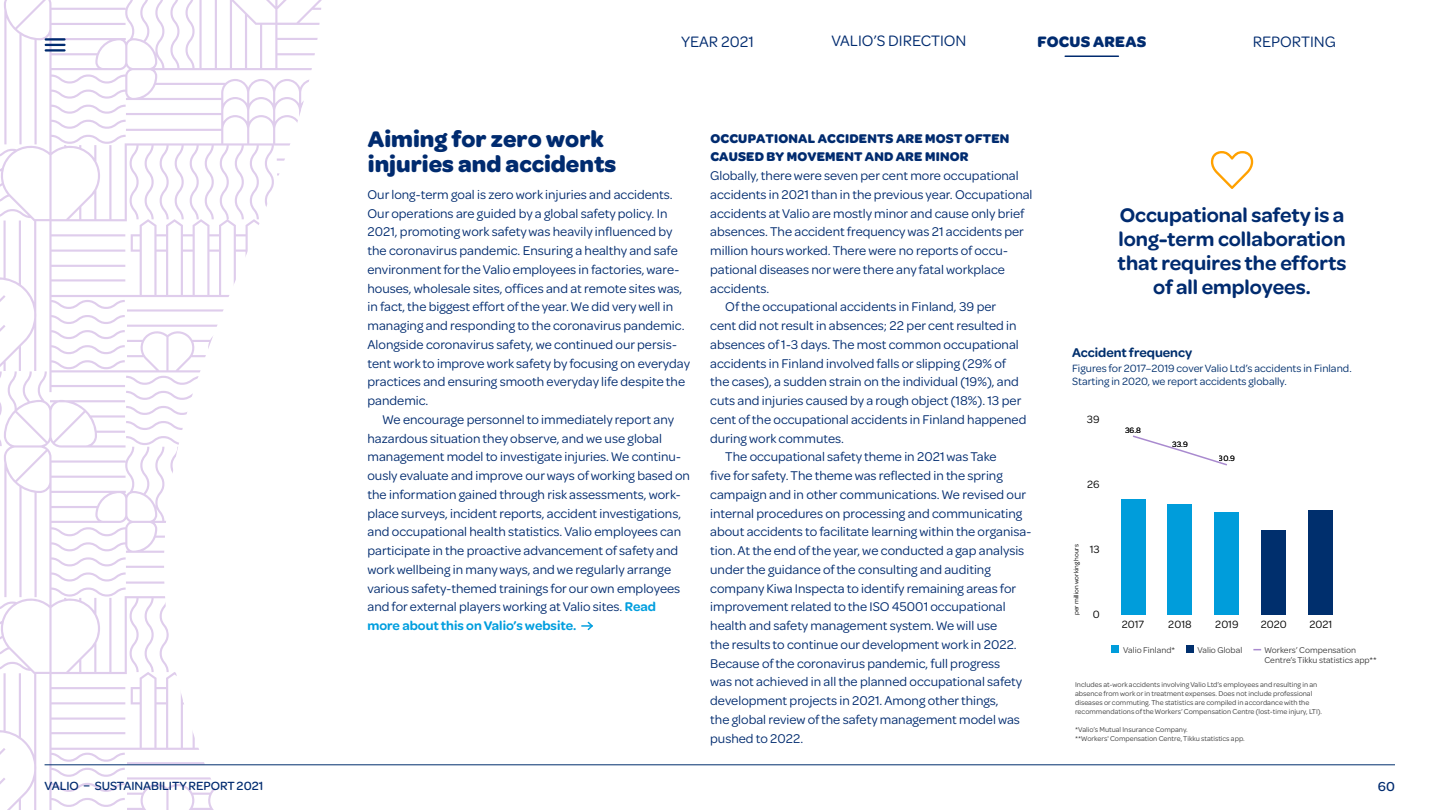
<style>
.page{position:relative;width:1440px;height:810px;background:#fff}
.page>*{position:absolute;margin:0;border:0;box-sizing:border-box;transform-origin:0 0}
.t1{font:700 24px/25.5px "Omnes";color:#002b6f}
.t2{font:600 21px/24px "Omnes Valio";color:#002b6f;text-align:center}
.t3{font:16.12px "Omnes Valio";color:#002b6f}
.t4{font:700 16.12px "Omnes";letter-spacing:.015em;color:#002b6f}
.t5{font:500 13.8px "Omnes Valio";color:#002b6f}
.t6{font:13.5px/18.8px "Omnes Valio";color:#002b6f}
.t7{font:700 13.5px/18.8px "Omnes";letter-spacing:.015em;color:#002b6f}
.t8{font:600 13.5px "Omnes Valio";color:#002f6d}
.t9{font:500 12.67px "Omnes Valio";color:#002b6f}
.t10{font:11.25px/13px "Omnes Valio";color:#002f6d}
.t11{font:11.25px "Omnes Valio";color:#000}
.t12{font:9px/10.3px "Omnes Valio";color:#3f3f3f}
.t13{font:8.25px "Omnes Valio";color:#000}
.t14{font:7.5px/9px "Omnes Valio";color:#3f3f3f}
.t15{font:6.75px "Omnes Valio";color:#000}
.s1{font-weight:600;color:#009ede}
</style>
<div class="page">
<svg style="left:582px;top:621px;width:11px;height:10px"></svg>
<div style="left:1121px;top:499px;width:25px;height:116px;background:#009ddb"></div>
<div style="left:1167px;top:504px;width:25px;height:111px;background:#009ddb"></div>
<div style="left:1215px;top:513px;width:24px;height:102px;background:#009ddb"></div>
<div style="left:1261px;top:531px;width:25px;height:84px;background:#002f6d"></div>
<svg style="left:1133px;top:435px;width:94px;height:31px"></svg>
<div style="left:1111px;top:645px;width:8px;height:8px;background:#009ddb"></div>
<div style="left:1186px;top:645px;width:8px;height:8px;background:#002f6d"></div>
<div style="left:1308px;top:510px;width:25px;height:105px;background:#002f6d"></div>
<div style="left:1262px;top:530px;width:24px;height:85px;background:#002f6d"></div>
<svg style="left:0;top:0;width:322px;height:810px"></svg>
<svg style="left:1211px;top:151px;width:42px;height:38px"></svg>
<hr style="left:45px;top:765px;width:1350px;height:1px;background:#002e6d">
<hr style="left:46px;top:38px;width:19px;height:3px;background:#002b6f">
<svg style="left:46px;top:44px;width:19px;height:2px"></svg>
<hr style="left:46px;top:49px;width:19px;height:3px;background:#002b6f">
<hr style="left:1065px;top:56px;width:53px;height:1px;background:#002b6f">
<p class="t3" style="left:681px;top:31px;width:74px">YEAR 2021</p>
<p class="t3" style="left:831px;top:30px;width:137px">VALIO’S DIRECTION</p>
<p class="t3" style="left:1253px;top:31px;width:84px">REPORTING</p>
<p class="t4" style="left:1037px;top:32px;width:110px">FOCUS AREAS</p>
<h1 class="t1" style="left:368px;top:126px;width:250px">Aiming for zero work injuries and accidents</h1>
<p class="t6" style="left:368px;top:184px;width:324px">Our long-term goal is zero work injuries and accidents.<br>Our operations are guided by a global safety policy. In 2021, promoting work safety was heavily influenced by the coronavirus pandemic. Ensuring a healthy and safe environment for the Valio employees in factories, ware&shy;houses, wholesale sites, offices and at remote sites was, in fact, the biggest effort of the year. We did very well in managing and responding to the coronavirus pandemic.<br>Alongside coronavirus safety, we continued our persis&shy;tent work to improve work safety by focusing on everyday practices and ensuring smooth everyday life despite the pandemic.</p>
<p class="t6" style="left:368px;top:409px;width:324px;text-indent:15px">We encourage personnel to immediately report any hazardous situation they observe, and we use global management model to investigate injuries. We continu&shy;ously evaluate and improve our ways of working based on the information gained through risk assessments, work&shy;place surveys, incident reports, accident investigations, and occupational health statistics. Valio employees can participate in the proactive advancement of safety and work wellbeing in many ways, and we regularly arrange various safety-themed trainings for our own employees and for external players working at Valio sites. <span class="s1">Read more about this on Valio’s website.</span></p>
<p class="t7" style="left:710px;top:129px;width:301px">OCCUPATIONAL ACCIDENTS ARE MOST OFTEN<br>CAUSED BY MOVEMENT AND ARE MINOR</p>
<p class="t6" style="left:710px;top:165px;width:310px">Globally, there were seven per cent more occupational</p>
<p class="t6" style="left:710px;top:184px;width:324px">accidents in 2021 than in the previous year. Occupational</p>
<p class="t6" style="left:710px;top:203px;width:316px">accidents at Valio are mostly minor and cause only brief</p>
<p class="t6" style="left:710px;top:222px;width:315px">absences. The accident frequency was 21 accidents per</p>
<p class="t6" style="left:710px;top:240px;width:300px">million hours worked. There were no reports of occu-</p>
<p class="t6" style="left:710px;top:259px;width:296px">pational diseases nor were there any fatal workplace</p>
<p class="t6" style="left:710px;top:278px;width:61px">accidents.</p>
<p class="t6" style="left:725px;top:297px;width:273px">Of the occupational accidents in Finland, 39 per</p>
<p class="t6" style="left:710px;top:315px;width:308px">cent did not result in absences; 22 per cent resulted in</p>
<p class="t6" style="left:710px;top:334px;width:310px">absences of 1-3 days. The most common occupational</p>
<p class="t6" style="left:710px;top:353px;width:297px">accidents in Finland involved falls or slipping (29% of</p>
<p class="t6" style="left:710px;top:372px;width:310px">the cases), a sudden strain on the individual (19%), and</p>
<p class="t6" style="left:710px;top:390px;width:313px">cuts and injuries caused by a rough object (18%). 13 per</p>
<p class="t6" style="left:710px;top:409px;width:318px">cent of the occupational accidents in Finland happened</p>
<p class="t6" style="left:710px;top:428px;width:135px">during work commutes.</p>
<p class="t6" style="left:725px;top:447px;width:273px">The occupational safety theme in 2021 was Take</p>
<p class="t6" style="left:710px;top:465px;width:294px">five for safety. The theme was reflected in the spring</p>
<p class="t6" style="left:710px;top:484px;width:317px">campaign and in other communications. We revised our</p>
<p class="t6" style="left:710px;top:503px;width:314px">internal procedures on processing and communicating</p>
<p class="t6" style="left:710px;top:522px;width:323px">about accidents to facilitate learning within the organisa-</p>
<p class="t6" style="left:710px;top:540px;width:316px">tion. At the end of the year, we conducted a gap analysis</p>
<p class="t6" style="left:710px;top:559px;width:282px">under the guidance of the consulting and auditing</p>
<p class="t6" style="left:710px;top:578px;width:308px">company Kiwa Inspecta to identify remaining areas for</p>
<p class="t6" style="left:710px;top:597px;width:297px">improvement related to the ISO 45001 occupational</p>
<p class="t6" style="left:710px;top:615px;width:289px">health and safety management system. We will use</p>
<p class="t6" style="left:710px;top:634px;width:308px">the results to continue our development work in 2022.</p>
<p class="t6" style="left:710px;top:653px;width:292px">Because of the coronavirus pandemic, full progress</p>
<p class="t6" style="left:710px;top:672px;width:314px">was not achieved in all the planned occupational safety</p>
<p class="t6" style="left:710px;top:690px;width:290px">development projects in 2021. Among other things,</p>
<p class="t6" style="left:710px;top:709px;width:311px">the global review of the safety management model was</p>
<p class="t6" style="left:710px;top:728px;width:95px">pushed to 2022.</p>
<h2 class="t2" style="left:1118px;top:201px;width:230px">Occupational safety is a long-term collaboration that requires the efforts of all employees.</h2>
<p class="t8" style="left:1072px;top:343px;width:122px">Accident frequency</p>
<p class="t10" style="left:1072px;top:361px;width:281px">Figures for 2017–2019 cover Valio Ltd’s accidents in Finland.<br>Starting in 2020, we report accidents globally.</p>
<p class="t11" style="left:1087px;top:412px;width:14px">39</p>
<p class="t11" style="left:1087px;top:477px;width:14px">26</p>
<p class="t15" style="left:1072px;top:615px;width:72px;rotate:-90deg">per million working hours</p>
<p class="t11" style="left:1090px;top:542px;width:11px">13</p>
<p class="t11" style="left:1093px;top:606px;width:8px">0</p>
<p class="t13" style="left:1125px;top:424px;width:17px">36.8</p>
<p class="t13" style="left:1172px;top:438px;width:17px">33.9</p>
<p class="t13" style="left:1219px;top:453px;width:17px">30.9</p>
<p class="t11" style="left:1122px;top:617px;width:24px">2017</p>
<p class="t11" style="left:1168px;top:617px;width:25px">2018</p>
<p class="t11" style="left:1215px;top:617px;width:25px">2019</p>
<p class="t11" style="left:1261px;top:617px;width:28px">2020</p>
<p class="t11" style="left:1309px;top:617px;width:24px">2021</p>
<p class="t12" style="left:1123px;top:644px;width:53px">Valio Finland*</p>
<p class="t12" style="left:1197px;top:644px;width:46px">Valio Global</p>
<p class="t12" style="left:1265px;top:644px;width:114px">Workers’ Compensation<br>Centre’s Tikku statistics app**</p>
<p class="t14" style="left:1075px;top:680px;width:249px">Includes at-work accidents involving Valio Ltd’s employees and resulting in an absence from work or in treatment expenses. Does not include professional diseases or commuting. The statistics are compiled in accordance with the recommendations of the Workers’ Compensation Centre (lost-time injury, LTI).</p>
<p class="t14" style="left:1075px;top:725px;width:171px">*Valio’s Mutual Insurance Company.<br>**Workers' Compensation Centre, Tikku statistics app.</p>
<p class="t9" style="left:45px;top:777px;width:220px">VALIO – SUSTAINABILITY REPORT 2021</p>
<p class="t5" style="left:1378px;top:777px;width:19px">60</p>
</div>
